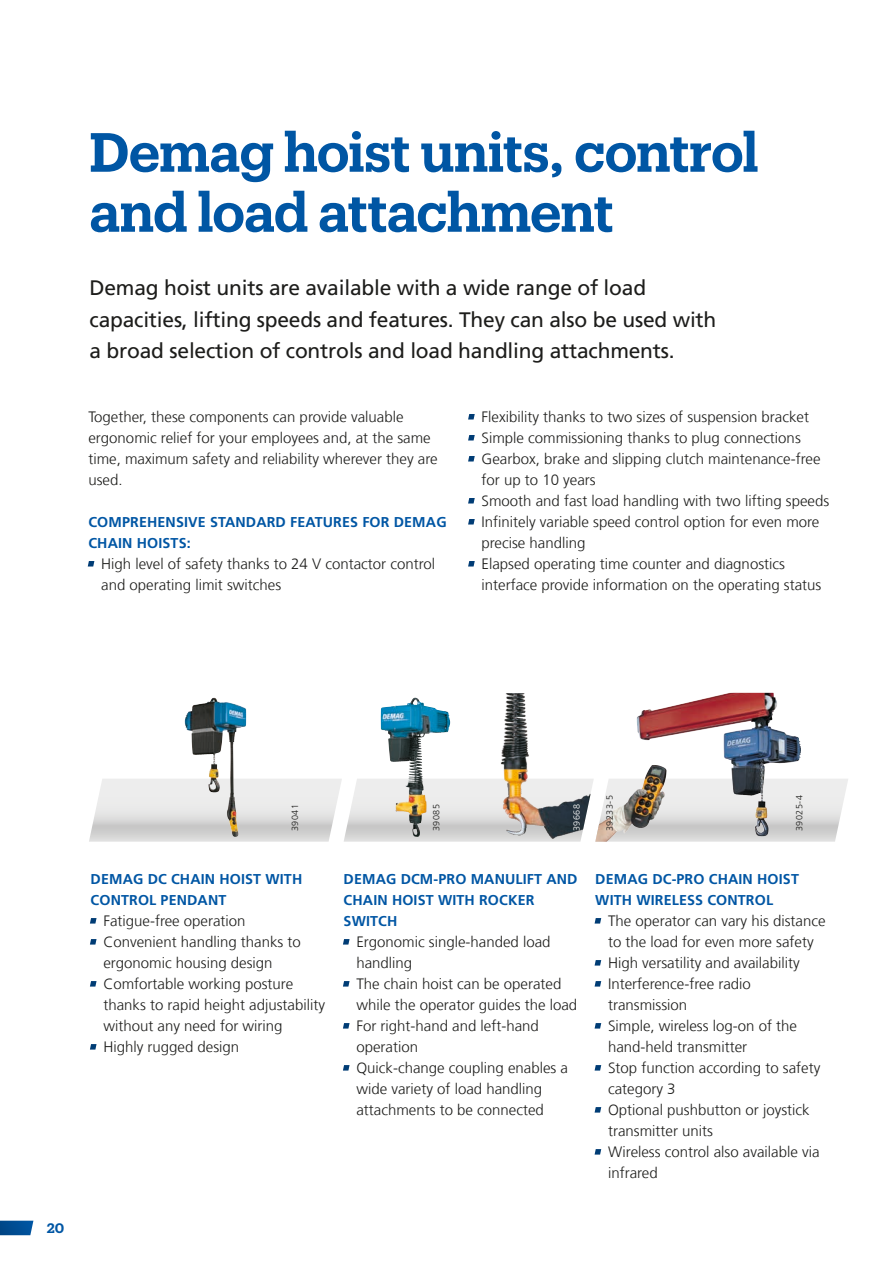
<style>
.page{position:relative;width:893px;height:1263px;background:#fff}
.page>*{position:absolute;margin:0;border:0;box-sizing:border-box;transform-origin:0 0}
.Headline_level_2_36{font:600 54px/60px "Produkt";letter-spacing:-.02em;color:#0056a4}
.Intro_copy_55roman_1{font:21px/31.5px "Frutiger LT Com";letter-spacing:-.01em;color:#1d1d1b}
.Body_copy_45light_10{font:300 15px/21px "Frutiger LT Com";color:#1d1d1b}
.Body_inline_headline{font:700 14.25px/21px "Frutiger LT Com";letter-spacing:.01em;color:#0056a4}
.t1{font:600 13.5px "Produkt";color:#0056a4}
.Image_ID{font:300 9px "Frutiger LT Com";letter-spacing:.05em;color:#1d1d1b}
.Image_ID-2{font:300 9px "Frutiger LT Com";letter-spacing:.05em;color:#fff}
.s1{color:#fff}
</style>
<div class="page">
<img style="left:184px;top:698px;width:30px;height:67px">
<img style="left:381px;top:698px;width:34px;height:67px">
<img style="left:637px;top:693px;width:132px;height:72px">
<svg style="left:89px;top:765px;width:759px;height:77px"></svg>
<img style="left:493px;top:693px;width:98px;height:149px">
<svg style="left:0;top:1221px;width:33px;height:14px"></svg>
<p class="Headline_level_2_36" style="left:89px;top:119px;width:671px">Demag hoist units, control and load attachment</p>
<p class="Intro_copy_55roman_1" style="left:90px;top:272px;width:628px">Demag hoist units are available with a wide range of load capacities, lifting speeds and features. They can also be used with a broad selection of controls and load handling attachments.</p>
<p class="Body_copy_45light_10" style="left:88px;top:406px;width:351px">Together, these components can provide valuable ergonomic relief for your employees and, at the same time, maximum safety and reliability wherever they are used.</p>
<p class="Body_inline_headline" style="left:88px;top:511px;width:360px">COMPREHENSIVE STANDARD FEATURES FOR DEMAG<br>CHAIN HOISTS:</p>
<p class="Body_copy_45light_10" style="left:101px;top:553px;width:335px;text-indent:-13px"><span class="s1">•</span> High level of safety thanks to 24 V contactor control and operating limit switches</p>
<p class="Body_copy_45light_10" style="left:469px;top:406px;width:342px"><span class="s1">•</span> Flexibility thanks to two sizes of suspension bracket</p>
<p class="Body_copy_45light_10" style="left:469px;top:427px;width:333px"><span class="s1">•</span> Simple commissioning thanks to plug connections</p>
<p class="Body_copy_45light_10" style="left:482px;top:448px;width:340px;text-indent:-13px"><span class="s1">•</span> Gearbox, brake and slipping clutch maintenance-free for up to 10 years</p>
<p class="Body_copy_45light_10" style="left:469px;top:490px;width:362px"><span class="s1">•</span> Smooth and fast load handling with two lifting speeds</p>
<p class="Body_copy_45light_10" style="left:482px;top:511px;width:339px;text-indent:-13px"><span class="s1">•</span> Infinitely variable speed control option for even more precise handling</p>
<p class="Body_copy_45light_10" style="left:482px;top:553px;width:341px;text-indent:-13px"><span class="s1">•</span> Elapsed operating time counter and diagnostics interface provide information on the operating status</p>
<p class="t1" style="left:47px;top:1218px;width:19px">20</p>
<p class="Image_ID" style="left:290px;top:831px;width:28px;rotate:-90deg">39041</p>
<p class="Image_ID" style="left:431px;top:831px;width:28px;rotate:-90deg">39085</p>
<p class="Image_ID-2" style="left:571px;top:831px;width:28px;rotate:-90deg">39668</p>
<p class="Image_ID" style="left:604px;top:831px;width:37px;rotate:-90deg">39233-5</p>
<p class="Image_ID" style="left:794px;top:831px;width:37px;rotate:-90deg">39025-4</p>
<p class="Body_inline_headline" style="left:91px;top:868px;width:213px">DEMAG DC CHAIN HOIST WITH<br>CONTROL PENDANT</p>
<p class="Body_copy_45light_10" style="left:91px;top:910px;width:156px"><span class="s1">•</span> Fatigue-free operation</p>
<p class="Body_copy_45light_10" style="left:103px;top:931px;width:199px;text-indent:-13px"><span class="s1">•</span> Convenient handling thanks to ergonomic housing design</p>
<p class="Body_copy_45light_10" style="left:103px;top:973px;width:223px;text-indent:-13px"><span class="s1">•</span> Comfortable working posture thanks to rapid height adjustability without any need for wiring</p>
<p class="Body_copy_45light_10" style="left:91px;top:1036px;width:150px"><span class="s1">•</span> Highly rugged design</p>
<p class="Body_inline_headline" style="left:344px;top:868px;width:235px">DEMAG DCM-PRO MANULIFT AND<br>CHAIN HOIST WITH ROCKER<br>SWITCH</p>
<p class="Body_copy_45light_10" style="left:356px;top:931px;width:196px;text-indent:-13px"><span class="s1">•</span> Ergonomic single-handed load handling</p>
<p class="Body_copy_45light_10" style="left:356px;top:973px;width:222px;text-indent:-13px"><span class="s1">•</span> The chain hoist can be operated while the operator guides the load</p>
<p class="Body_copy_45light_10" style="left:356px;top:1015px;width:184px;text-indent:-13px"><span class="s1">•</span> For right-hand and left-hand operation</p>
<p class="Body_copy_45light_10" style="left:356px;top:1057px;width:213px;text-indent:-13px"><span class="s1">•</span> Quick-change coupling enables a wide variety of load handling attachments to be connected</p>
<p class="Body_inline_headline" style="left:595px;top:868px;width:205px">DEMAG DC-PRO CHAIN HOIST<br>WITH WIRELESS CONTROL</p>
<p class="Body_copy_45light_10" style="left:595px;top:910px;width:232px;text-align:center"><span class="s1">•</span> The operator can vary his distance to the load for even more safety</p>
<p class="Body_copy_45light_10" style="left:595px;top:952px;width:206px"><span class="s1">•</span> High versatility and availability</p>
<p class="Body_copy_45light_10" style="left:608px;top:973px;width:144px;text-indent:-13px"><span class="s1">•</span> Interference-free radio transmission</p>
<p class="Body_copy_45light_10" style="left:608px;top:1015px;width:190px;text-indent:-13px"><span class="s1">•</span> Simple, wireless log-on of the hand-held transmitter</p>
<p class="Body_copy_45light_10" style="left:608px;top:1057px;width:214px;text-indent:-13px"><span class="s1">•</span> Stop function according to safety category 3</p>
<p class="Body_copy_45light_10" style="left:608px;top:1099px;width:203px;text-indent:-13px"><span class="s1">•</span> Optional pushbutton or joystick transmitter units</p>
<p class="Body_copy_45light_10" style="left:608px;top:1141px;width:213px;text-indent:-13px"><span class="s1">•</span> Wireless control also available via infrared</p>
</div>
